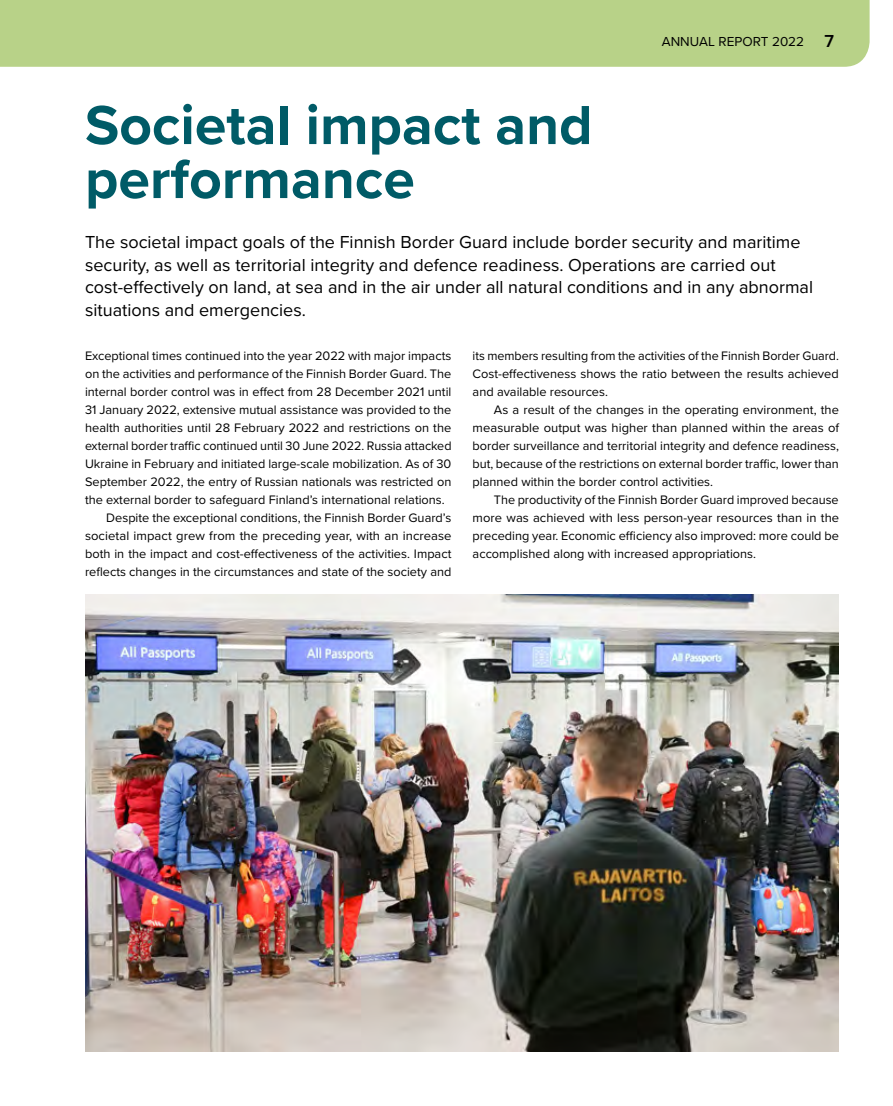
<style>
.page{position:relative;width:893px;height:1106px;background:#fff}
.page>*{position:absolute;margin:0;border:0;box-sizing:border-box;transform-origin:0 0}
.Pääotsikko{font:700 57px/54px "Proxima Nova";color:#005b67}
.Ingressi{font:18px/22.5px "Proxima Nova";color:#000}
.t1{font:13.5px "Proxima Nova";color:#000}
.Leipäteksti__ei_sis{font:12.75px/18px "Proxima Nova";color:#000;text-align:justify}
.Leipäteksti__SIS{font:12.75px/18px "Proxima Nova";color:#000;text-align:justify}
.s1{font-weight:600;font-size:18px}
</style>
<div class="page">
<div style="left:0;top:0;width:870px;height:67px;background:#b8d288"></div>
<img style="left:85px;top:594px;width:754px;height:458px">
<p class="t1" style="left:662px;top:31px;width:174px">ANNUAL REPORT 2022 <span class="s1">7</span></p>
<h1 class="Pääotsikko" style="left:85px;top:97px;width:509px">Societal impact and performance</h1>
<h2 class="Ingressi" style="left:85px;top:230px;width:729px">The societal impact goals of the Finnish Border Guard include border security and maritime security, as well as territorial integrity and defence readiness. Operations are carried out cost-effectively on land, at sea and in the air under all natural conditions and in any abnormal situations and emergencies.</h2>
<p class="Leipäteksti__ei_sis" style="left:85px;top:346px;width:368px">Exceptional times continued into the year 2022 with major impacts on the activities and performance of the Finnish Border Guard. The internal border control was in effect from 28 December 2021 until 31 January 2022, extensive mutual assistance was provided to the health authorities until 28 February 2022 and restrictions on the external border traffic continued until 30 June 2022. Russia attacked Ukraine in February and initiated large-scale mobilization. As of 30<br>September 2022, the entry of Russian nationals was restricted on the external border to safeguard Finland’s international relations.</p>
<p class="Leipäteksti__SIS" style="left:85px;top:508px;width:368px;text-indent:21px">Despite the exceptional conditions, the Finnish Border Guard’s societal impact grew from the preceding year, with an increase both in the impact and cost-effectiveness of the activities. Impact reflects changes in the circumstances and state of the society and</p>
<p class="Leipäteksti__ei_sis" style="left:473px;top:346px;width:368px">its members resulting from the activities of the Finnish Border Guard.</p>
<p class="Leipäteksti__ei_sis" style="left:473px;top:364px;width:368px">Cost-effectiveness shows the ratio between the results achieved</p>
<p class="Leipäteksti__ei_sis" style="left:473px;top:382px;width:137px">and available resources.</p>
<p class="Leipäteksti__ei_sis" style="left:494px;top:400px;width:346px">As a result of the changes in the operating environment, the</p>
<p class="Leipäteksti__ei_sis" style="left:473px;top:418px;width:368px">measurable output was higher than planned within the areas of</p>
<p class="Leipäteksti__ei_sis" style="left:473px;top:436px;width:368px">border surveillance and territorial integrity and defence readiness,</p>
<p class="Leipäteksti__ei_sis" style="left:473px;top:454px;width:368px">but, because of the restrictions on external border traffic, lower than</p>
<p class="Leipäteksti__ei_sis" style="left:473px;top:472px;width:242px">planned within the border control activities.</p>
<p class="Leipäteksti__ei_sis" style="left:494px;top:490px;width:346px">The productivity of the Finnish Border Guard improved because</p>
<p class="Leipäteksti__ei_sis" style="left:473px;top:508px;width:368px">more was achieved with less person-year resources than in the</p>
<p class="Leipäteksti__ei_sis" style="left:473px;top:526px;width:368px">preceding year. Economic efficiency also improved: more could be</p>
<p class="Leipäteksti__ei_sis" style="left:473px;top:544px;width:285px">accomplished along with increased appropriations.</p>
</div>
